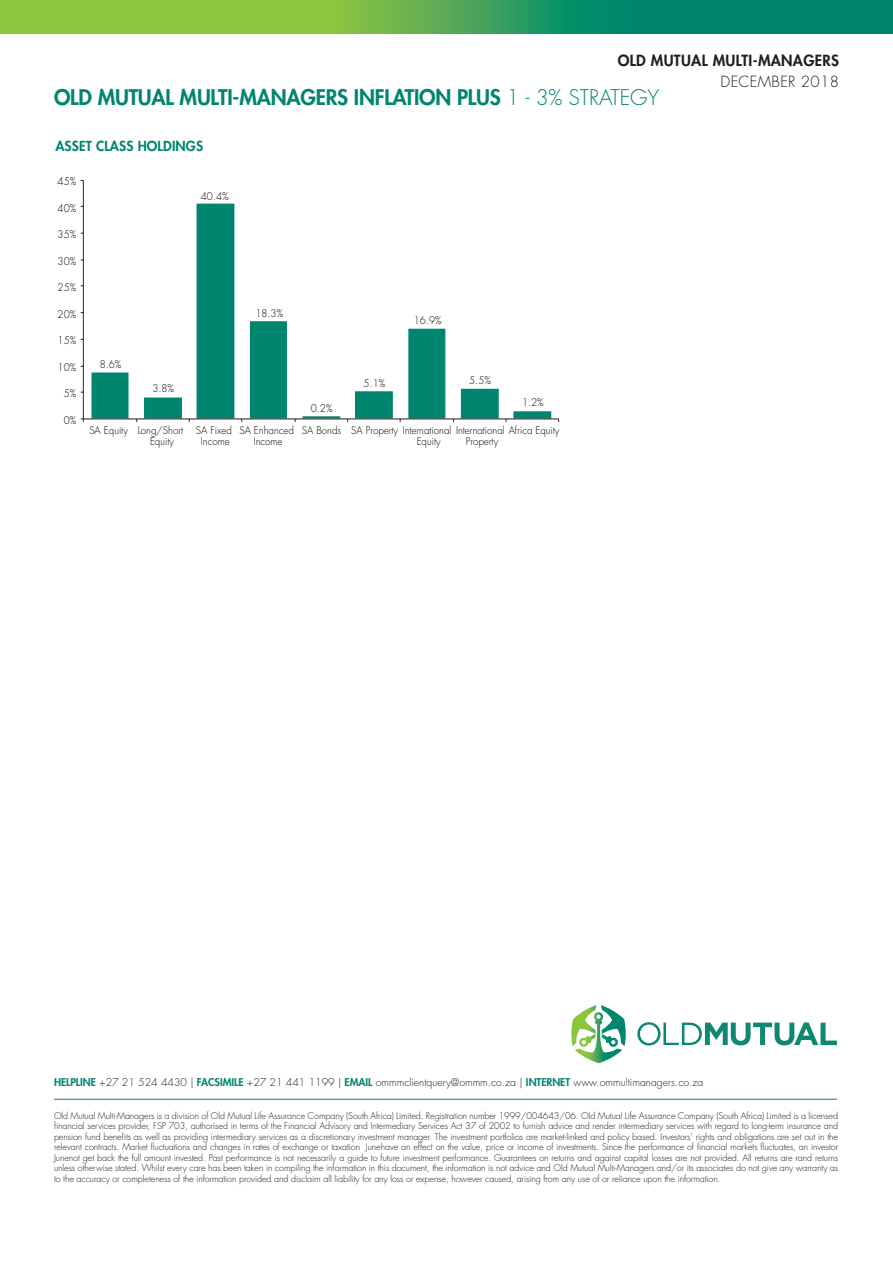
<style>
.page{position:relative;width:893px;height:1263px;background:#fff}
.page>*{position:absolute;margin:0;border:0;box-sizing:border-box;transform-origin:0 0}
.t1{font:800 21px "Futura Std";letter-spacing:-.01em;color:#00856f}
.t2{font:800 15px "Futura Std";letter-spacing:.02em;color:#231f20}
.t3{font:300 15px "Futura Std";letter-spacing:.02em;color:#231f20}
.t4{font:800 13.5px "Futura Std";letter-spacing:.01em;color:#00856f}
.Body_copy{font:300 10.5px "Futura Std";color:#231f20}
.t5{font:300 10.35px/10.6px "Futura Std";color:#050504;text-align:center;scale:.95 1}
.Body_copy-2{font:300 9px/10.5px "Futura Std";letter-spacing:-.01em;color:#231f20;text-align:justify}
.s1{font-weight:300}
.s2{font-weight:800;color:#00856f}
</style>
<div class="page">
<hr style="left:54px;top:1099px;width:783px;height:1px;background:#00856f">
<svg style="left:571px;top:1005px;width:55px;height:58px"></svg>
<svg style="left:637px;top:1022px;width:200px;height:23px"></svg>
<svg style="left:92px;top:204px;width:459px;height:214px"></svg>
<hr style="left:83px;top:180px;width:1px;height:239px;background:#231f20">
<hr style="left:83px;top:418px;width:476px;height:1px;background:#231f20">
<svg style="left:0;top:0;width:893px;height:33px;background:#49a755"></svg>
<p class="t2" style="left:618px;top:51px;width:223px">OLD MUTUAL MULTI-MANAGERS</p>
<p class="t3" style="left:721px;top:73px;width:120px">DECEMBER 2018</p>
<p class="t1" style="left:54px;top:84px;width:607px">OLD MUTUAL MULTI-MANAGERS INFLATION PLUS <span class="s1">1 - 3% STRATEGY</span></p>
<p class="t4" style="left:55px;top:137px;width:149px">ASSET CLASS HOLDINGS</p>
<p class="t5" style="left:58px;top:176px;width:21px">45%</p>
<p class="t5" style="left:58px;top:203px;width:21px">40%</p>
<p class="t5" style="left:58px;top:229px;width:21px">35%</p>
<p class="t5" style="left:58px;top:256px;width:21px">30%</p>
<p class="t5" style="left:58px;top:282px;width:21px">25%</p>
<p class="t5" style="left:58px;top:309px;width:21px">20%</p>
<p class="t5" style="left:58px;top:335px;width:21px">15%</p>
<p class="t5" style="left:58px;top:362px;width:21px">10%</p>
<p class="t5" style="left:64px;top:388px;width:15px">5%</p>
<p class="t5" style="left:64px;top:415px;width:15px">0%</p>
<p class="t5" style="left:201px;top:191px;width:31px">40.4%</p>
<p class="t5" style="left:100px;top:359px;width:24px">8.6%</p>
<p class="t5" style="left:152px;top:383px;width:24px">3.8%</p>
<p class="t5" style="left:255px;top:308px;width:31px">18.3%</p>
<p class="t5" style="left:311px;top:403px;width:24px">0.2%</p>
<p class="t5" style="left:364px;top:378px;width:24px">5.1%</p>
<p class="t5" style="left:414px;top:315px;width:31px">16.9%</p>
<p class="t5" style="left:469px;top:375px;width:24px">5.5%</p>
<p class="t5" style="left:522px;top:398px;width:24px">1.2%</p>
<p class="t5" style="left:150px;top:425px;width:36px;text-align:left;text-indent:-61px">SA Equity Long/Short<br>Equity</p>
<p class="t5" style="left:196px;top:425px;width:39px">SA Fixed<br>Income</p>
<p class="t5" style="left:239px;top:425px;width:59px">SA Enhanced<br>Income</p>
<p class="t5" style="left:302px;top:425px;width:273px">SA Bonds SA Property International International Africa Equity<br>Equity</p>
<p class="t5" style="left:466px;top:436px;width:36px">Property</p>
<p class="Body_copy" style="left:54px;top:1076px;width:651px"><span class="s2">HELPLINE</span> +27 21 524 4430 | <span class="s2">FACSIMILE</span> +27 21 441 1199 | <span class="s2">EMAIL</span> ommmclientquery@ommm.co.za | <span class="s2">INTERNET</span> www.ommultimanagers.co.za</p>
<p class="Body_copy-2" style="left:54px;top:1111px;width:786px">Old Mutual Multi-Managers is a division of Old Mutual Life Assurance Company (South Africa) Limited. Registration number 1999/004643/06. Old Mutual Life Assurance Company (South Africa) Limited is a licensed financial services provider, FSP 703, authorised in terms of the Financial Advisory and Intermediary Services Act 37 of 2002 to furnish advice and render intermediary services with regard to long-term insurance and pension fund benefits as well as providing intermediary services as a discretionary investment manager. The investment portfolios are market-linked and policy based. Investors’ rights and obligations are set out in the relevant contracts. Market fluctuations and changes in rates of exchange or taxation Junehave an effect on the value, price or income of investments. Since the performance of financial markets fluctuates, an investor Junenot get back the full amount invested. Past performance is not necessarily a guide to future investment performance. Guarantees on returns and against capital losses are not provided. All returns are rand returns unless otherwise stated. Whilst every care has been taken in compiling the information in this document, the information is not advice and Old Mutual Multi-Managers and/or its associates do not give any warranty as to the accuracy or completeness of the information provided and disclaim all liability for any loss or expense, however caused, arising from any use of or reliance upon the information.</p>
</div>
